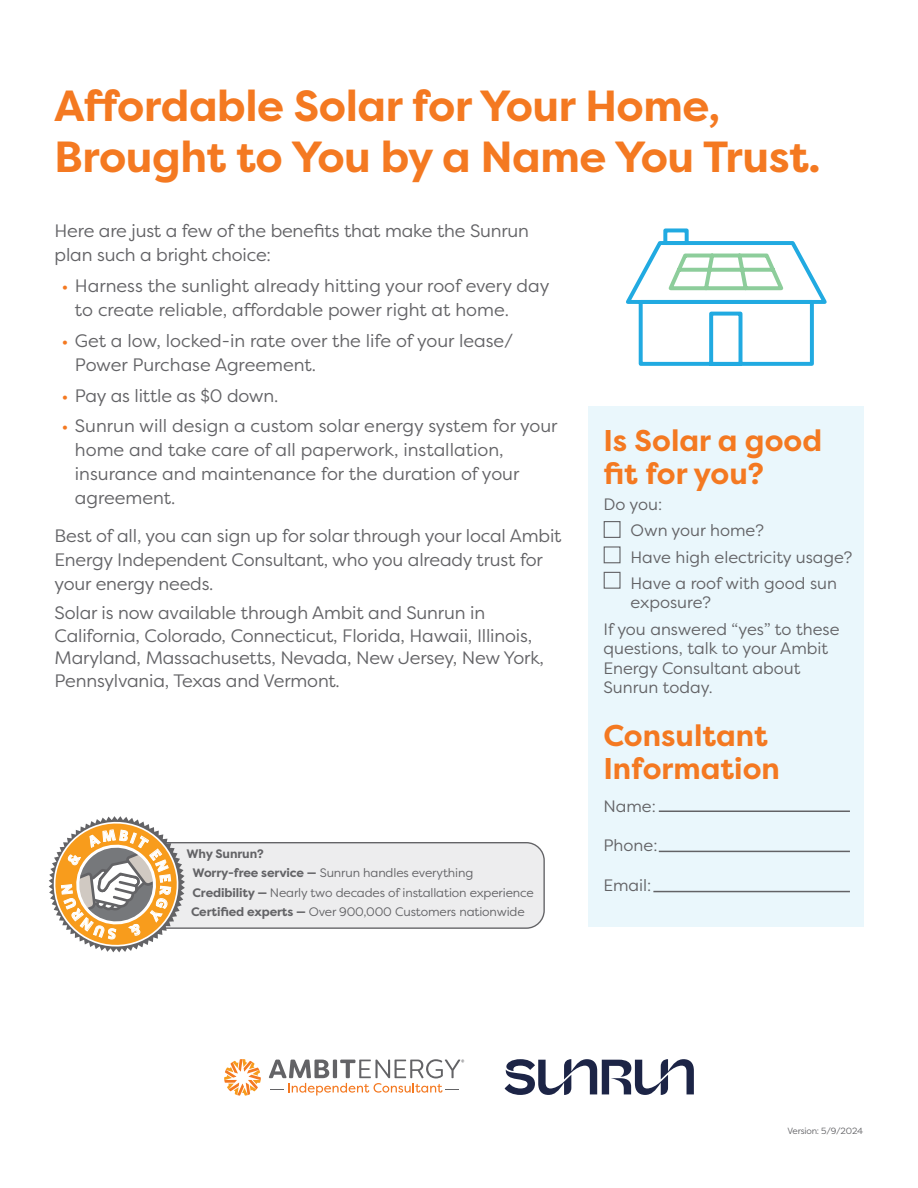
<style>
.page{position:relative;width:918px;height:1188px;background:#fff}
.page>*{position:absolute;margin:0;border:0;box-sizing:border-box;transform-origin:0 0}
.t1{font:700 43.5px/51px "Energy";letter-spacing:-.01em;color:#f47921}
.t2{font:700 30px/33px "Energy";color:#f47921}
.t3{font:18px/24px "Energy";letter-spacing:-.01em;color:#636366}
.t4{font:16.5px/26.2px "Energy";color:#636366}
.t5{font:12.3px/19.2px "Energy";letter-spacing:-.01em;color:#636366}
.t6{font:9px "Energy";letter-spacing:-.02em;color:#636366}
.s1{color:#f47921}
.s2{font-weight:700}
</style>
<div class="page">
<div style="left:589px;top:406px;width:275px;height:521px;background:#eaf7fc"></div>
<svg style="left:626px;top:228px;width:201px;height:138px"></svg>
<div style="left:604px;top:521px;width:17px;height:17px;border:1px solid #636366"></div>
<div style="left:604px;top:546px;width:17px;height:17px;border:1px solid #636366"></div>
<div style="left:604px;top:572px;width:17px;height:17px;border:1px solid #636366"></div>
<svg style="left:224px;top:1059px;width:37px;height:37px"></svg>
<svg style="left:269px;top:1059px;width:195px;height:36px"></svg>
<svg style="left:505px;top:1059px;width:189px;height:36px"></svg>
<hr style="left:659px;top:811px;width:191px;height:1px;background:#636366">
<hr style="left:659px;top:851px;width:191px;height:1px;background:#636366">
<hr style="left:653px;top:891px;width:197px;height:1px;background:#636366">
<svg style="left:48px;top:816px;width:497px;height:137px"></svg>
<h1 class="t1" style="left:54px;top:81px;width:768px">Affordable Solar for Your Home,<br>Brought to You by a Name You Trust.</h1>
<p class="t3" style="left:55px;top:219px;width:476px">Here are just a few of the benefits that make the Sunrun plan such a bright choice:</p>
<p class="t3" style="left:75px;top:273px;width:476px;text-indent:-14px"><span class="s1">•</span> Harness the sunlight already hitting your roof every day to create reliable, affordable power right at home.</p>
<p class="t3" style="left:75px;top:328px;width:440px;text-indent:-14px"><span class="s1">•</span> Get a low, locked-in rate over the life of your lease/<br>Power Purchase Agreement.</p>
<p class="t3" style="left:61px;top:383px;width:219px"><span class="s1">•</span> Pay as little as $0 down.</p>
<p class="t3" style="left:75px;top:414px;width:484px;text-indent:-14px"><span class="s1">•</span> Sunrun will design a custom solar energy system for your home and take care of all paperwork, installation, insurance and maintenance for the duration of your agreement.</p>
<p class="t3" style="left:55px;top:523px;width:508px">Best of all, you can sign up for solar through your local Ambit<br>Energy Independent Consultant, who you already trust for your energy needs.</p>
<p class="t3" style="left:55px;top:601px;width:491px;line-height:22.5px">Solar is now available through Ambit and Sunrun in California, Colorado, Connecticut, Florida, Hawaii, Illinois, Maryland, Massachusetts, Nevada, New Jersey, New York, Pennsylvania, Texas and Vermont.</p>
<p class="t5" style="left:191px;top:844px;width:344px;text-indent:-5px"><span class="s2">Why Sunrun?<br>Worry-free service —</span> Sunrun handles everything <span class="s2">Credibility —</span> Nearly two decades of installation experience <span class="s2">Certified experts —</span> Over 900,000 Customers nationwide</p>
<h2 class="t2" style="left:603px;top:424px;width:220px">Is Solar a good fit for you?</h2>
<p class="t4" style="left:630px;top:491px;width:224px;text-indent:-27px">Do you:<br>Own your home?<br>Have high electricity usage?<br>Have a roof with good sun</p>
<p class="t4" style="left:603px;top:589px;width:238px;text-indent:27px">exposure?<br>If you answered “yes” to these</p>
<p class="t4" style="left:603px;top:638px;width:226px;line-height:19.5px">questions, talk to your Ambit<br>Energy Consultant about<br>Sunrun today.</p>
<h2 class="t2" style="left:603px;top:719px;width:178px">Consultant<br>Information</h2>
<p class="t4" style="left:603px;top:792px;width:54px">Name:</p>
<p class="t4" style="left:603px;top:832px;width:56px">Phone:</p>
<p class="t4" style="left:603px;top:872px;width:49px">Email:</p>
<p class="t6" style="left:788px;top:1125px;width:77px">Version: 5/9/2024</p>
</div>
